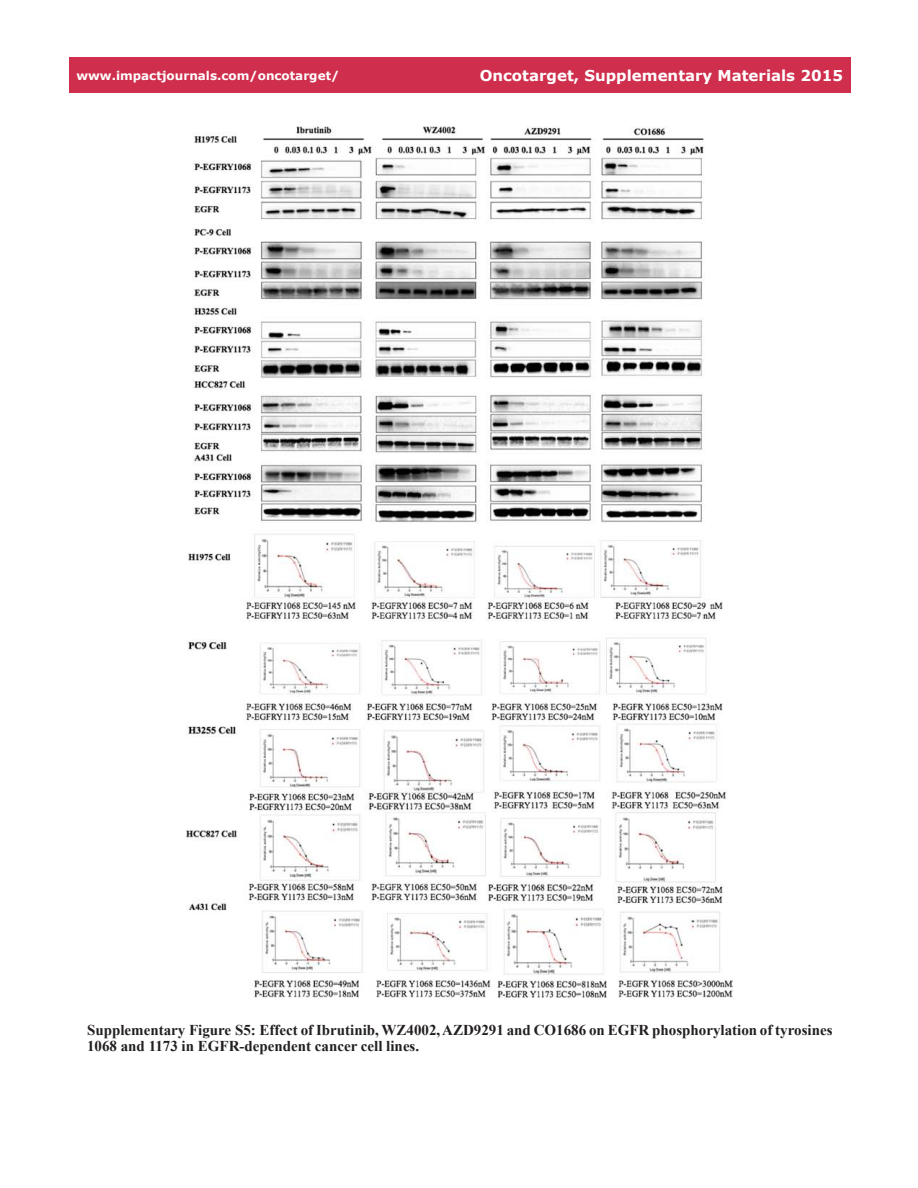
<style>
.page{position:relative;width:918px;height:1188px;background:#fff}
.page>*{position:absolute;margin:0;border:0;box-sizing:border-box;transform-origin:0 0}
.t1{font:700 15px/16.2px "Times New Roman";color:#231f20}
.t2{font:700 15px "Verdana";color:#fff}
.t3{font:700 12px "Verdana";color:#fff}
</style>
<div class="page">
<div style="left:69px;top:57px;width:781px;height:36px;background:#cf2e4c"></div>
<img style="left:187px;top:127px;width:546px;height:871px">
<p class="t3" style="left:76px;top:67px;width:264px">www.impactjournals.com/oncotarget/</p>
<p class="t2" style="left:480px;top:65px;width:365px">Oncotarget, Supplementary Materials 2015</p>
<p class="t1" style="left:87px;top:1022px;width:747px">Supplementary Figure S5: Effect of Ibrutinib, WZ4002, AZD9291 and CO1686 on EGFR phosphorylation of tyrosines<br>1068 and 1173 in EGFR-dependent cancer cell lines.</p>
</div>
